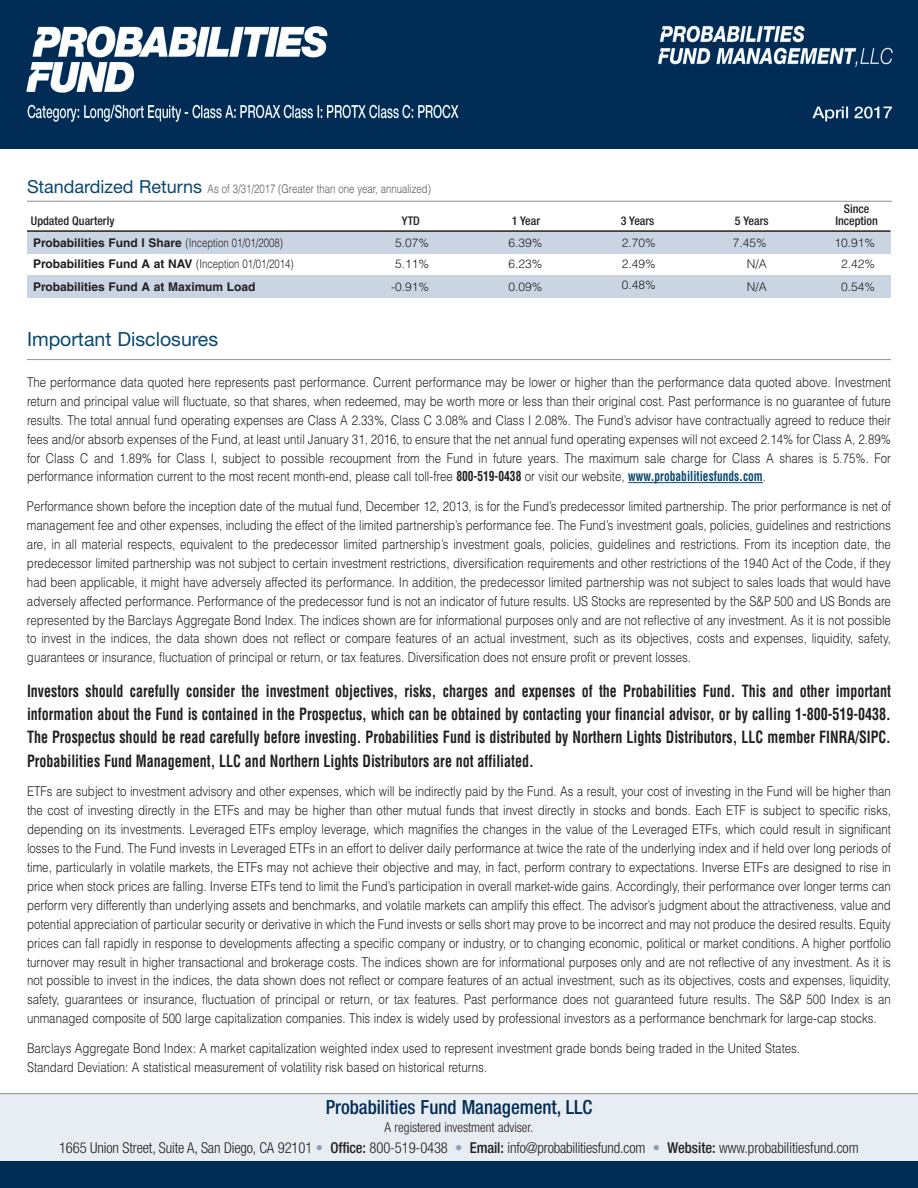
<style>
.page{position:relative;width:918px;height:1188px;background:#fff}
.page>*{position:absolute;margin:0;border:0;box-sizing:border-box;transform-origin:0 0}
.t1{font:500 condensed 19.5px "Helvetica Neue LT Std";color:#002c55}
.t2{font:19.5px "Helvetica Neue LT Std";color:#094870}
.t3{font:700 condensed 16.5px/23.4px "Helvetica";color:#231f20;text-align:justify;scale:.85 1}
.t4{font:300 condensed 15px "Helvetica Neue LT Std";letter-spacing:-.01em;color:#231f20}
.t5{font:300 13.5px/18.9px "Helvetica";color:#231f20;text-align:justify;scale:.85 1}
.t6{font:300 condensed 13.5px "Helvetica Neue LT Std";color:#231f20}
.t7{font:700 12px "Helvetica";color:#231f20}
.t8{font:300 12px "Helvetica";color:#231f20}
.t9{font:300 12px "Helvetica";color:#57585a;scale:.8 1}
.t10{font:500 condensed 12px "Helvetica Neue LT Std";color:#231f20}
.s1{font-family:"Helvetica Neue LT Std";font-weight:400;font-size:18px;color:#094870}
.s2{font-weight:300}
.s3{font-weight:700;font-stretch:condensed}
.s4{font-weight:700;font-stretch:condensed;color:#094870}
.s5{color:#89a0bd}
.s6{font-weight:500}
</style>
<div class="page">
<div style="left:0;top:1094px;width:918px;height:70px;background:#e8edf3"></div>
<hr style="left:27px;top:359px;width:864px;height:1px;background:#939598">
<svg style="left:628px;top:482px;width:36px;height:1px"></svg>
<hr style="left:664px;top:482px;width:99px;height:1px;background:#094870">
<div style="left:0;top:1161px;width:918px;height:27px;background:#002c55"></div>
<hr style="left:0;top:1093px;width:918px;height:1px;background:#8a8c8f">
<img style="left:0;top:0;width:918px;height:148px">
<div style="left:27px;top:231px;width:864px;height:23px;background:#cad5e3"></div>
<div style="left:27px;top:276px;width:863px;height:22px;background:#cad5e3"></div>
<hr style="left:27px;top:201px;width:865px;height:1px;background:#8a8c8f">
<hr style="left:27px;top:230px;width:863px;height:2px;background:#231f20">
<p class="t9" style="left:27px;top:185px;width:506px"><span class="s1">Standardized Returns</span> As of 3/31/2017 (Greater than one year, annualized)</p>
<p class="t10" style="left:844px;top:204px;width:27px">Since</p>
<p class="t10" style="left:31px;top:216px;width:85px">Updated Quarterly</p>
<p class="t10" style="left:402px;top:216px;width:19px">YTD</p>
<p class="t10" style="left:512px;top:216px;width:30px">1 Year</p>
<p class="t10" style="left:621px;top:216px;width:35px">3 Years</p>
<p class="t10" style="left:735px;top:216px;width:35px">5 Years</p>
<p class="t10" style="left:836px;top:216px;width:44px">Inception</p>
<p class="t7" style="left:33px;top:239px;width:251px">Probabilities Fund I Share <span class="s2">(Inception 01/01/2008)</span></p>
<p class="t8" style="left:395px;top:239px;width:36px">5.07%</p>
<p class="t8" style="left:509px;top:239px;width:36px">6.39%</p>
<p class="t8" style="left:622px;top:239px;width:36px">2.70%</p>
<p class="t8" style="left:733px;top:239px;width:36px">7.45%</p>
<p class="t8" style="left:834px;top:239px;width:42px">10.91%</p>
<p class="t7" style="left:33px;top:260px;width:262px">Probabilities Fund A at NAV <span class="s2">(Inception 01/01/2014)</span></p>
<p class="t8" style="left:395px;top:260px;width:36px">5.11%</p>
<p class="t8" style="left:509px;top:260px;width:36px">6.23%</p>
<p class="t8" style="left:622px;top:260px;width:36px">2.49%</p>
<p class="t8" style="left:747px;top:260px;width:22px">N/A</p>
<p class="t8" style="left:841px;top:260px;width:36px">2.42%</p>
<p class="t7" style="left:33px;top:282px;width:224px">Probabilities Fund A at Maximum Load</p>
<p class="t8" style="left:391px;top:282px;width:40px">-0.91%</p>
<p class="t8" style="left:509px;top:282px;width:36px">0.09%</p>
<p class="t8" style="left:622px;top:281px;width:36px">0.48%</p>
<p class="t8" style="left:747px;top:282px;width:22px">N/A</p>
<p class="t8" style="left:841px;top:282px;width:36px">0.54%</p>
<h1 class="t2" style="left:27px;top:332px;width:193px">Important Disclosures</h1>
<p class="t5" style="left:27px;top:374px;width:1018px">The performance data quoted here represents past performance. Current performance may be lower or higher than the performance data quoted above. Investment return and principal value will fluctuate, so that shares, when redeemed, may be worth more or less than their original cost. Past performance is no guarantee of future results. The total annual fund operating expenses are Class A 2.33%, Class C 3.08% and Class I 2.08%. The Fund’s advisor have contractually agreed to reduce their fees and/or absorb expenses of the Fund, at least until January 31, 2016, to ensure that the net annual fund operating expenses will not exceed 2.14% for Class A, 2.89% for Class C and 1.89% for Class I, subject to possible recoupment from the Fund in future years. The maximum sale charge for Class A shares is 5.75%. For performance information current to the most recent month-end, please call toll-free <span class="s3">800-519-0438</span> or visit our website, <span class="s4">www.probabilitiesfunds.com</span>.</p>
<p class="t5" style="left:27px;top:498px;width:1018px">Performance shown before the inception date of the mutual fund, December 12, 2013, is for the Fund’s predecessor limited partnership. The prior performance is net of management fee and other expenses, including the effect of the limited partnership’s performance fee. The Fund’s investment goals, policies, guidelines and restrictions are, in all material respects, equivalent to the predecessor limited partnership’s investment goals, policies, guidelines and restrictions. From its inception date, the predecessor limited partnership was not subject to certain investment restrictions, diversification requirements and other restrictions of the 1940 Act of the Code, if they had been applicable, it might have adversely affected its performance. In addition, the predecessor limited partnership was not subject to sales loads that would have adversely affected performance. Performance of the predecessor fund is not an indicator of future results. US Stocks are represented by the S&amp;P 500 and US Bonds are represented by the Barclays Aggregate Bond Index. The indices shown are for informational purposes only and are not reflective of any investment. As it is not possible to invest in the indices, the data shown does not reflect or compare features of an actual investment, such as its objectives, costs and expenses, liquidity, safety, guarantees or insurance, fluctuation of principal or return, or tax features. Diversification does not ensure profit or prevent losses.</p>
<p class="t3" style="left:27px;top:680px;width:1018px">Investors should carefully consider the investment objectives, risks, charges and expenses of the Probabilities Fund. This and other important information about the Fund is contained in the Prospectus, which can be obtained by contacting your financial advisor, or by calling 1-800-519-0438.<br>The Prospectus should be read carefully before investing. Probabilities Fund is distributed by Northern Lights Distributors, LLC member FINRA/SIPC.<br>Probabilities Fund Management, LLC and Northern Lights Distributors are not affiliated.</p>
<p class="t5" style="left:27px;top:783px;width:1018px">ETFs are subject to investment advisory and other expenses, which will be indirectly paid by the Fund. As a result, your cost of investing in the Fund will be higher than the cost of investing directly in the ETFs and may be higher than other mutual funds that invest directly in stocks and bonds. Each ETF is subject to specific risks, depending on its investments. Leveraged ETFs employ leverage, which magnifies the changes in the value of the Leveraged ETFs, which could result in significant losses to the Fund. The Fund invests in Leveraged ETFs in an effort to deliver daily performance at twice the rate of the underlying index and if held over long periods of time, particularly in volatile markets, the ETFs may not achieve their objective and may, in fact, perform contrary to expectations. Inverse ETFs are designed to rise in price when stock prices are falling. Inverse ETFs tend to limit the Fund’s participation in overall market-wide gains. Accordingly, their performance over longer terms can perform very differently than underlying assets and benchmarks, and volatile markets can amplify this effect. The advisor’s judgment about the attractiveness, value and potential appreciation of particular security or derivative in which the Fund invests or sells short may prove to be incorrect and may not produce the desired results. Equity prices can fall rapidly in response to developments affecting a specific company or industry, or to changing economic, political or market conditions. A higher portfolio turnover may result in higher transactional and brokerage costs. The indices shown are for informational purposes only and are not reflective of any investment. As it is not possible to invest in the indices, the data shown does not reflect or compare features of an actual investment, such as its objectives, costs and expenses, liquidity, safety, guarantees or insurance, fluctuation of principal or return, or tax features. Past performance does not guaranteed future results. The S&amp;P 500 Index is an unmanaged composite of 500 large capitalization companies. This index is widely used by professional investors as a performance benchmark for large-cap stocks.</p>
<p class="t5" style="left:27px;top:1040px;width:911px">Barclays Aggregate Bond Index: A market capitalization weighted index used to represent investment grade bonds being traded in the United States.<br>Standard Deviation: A statistical measurement of volatility risk based on historical returns.</p>
<h1 class="t1" style="left:326px;top:1100px;width:268px">Probabilities Fund Management, LLC</h1>
<p class="t6" style="left:385px;top:1122px;width:150px">A registered investment adviser.</p>
<p class="t4" style="left:59px;top:1143px;width:801px">1665 Union Street, Suite A, San Diego, CA 92101 <span class="s5">•</span> <span class="s6">Office:</span> 800-519-0438 <span class="s5">•</span> <span class="s6">Email:</span> info@probabilitiesfund.com <span class="s5">•</span> <span class="s6">Website:</span> www.probabilitiesfund.com</p>
</div>
